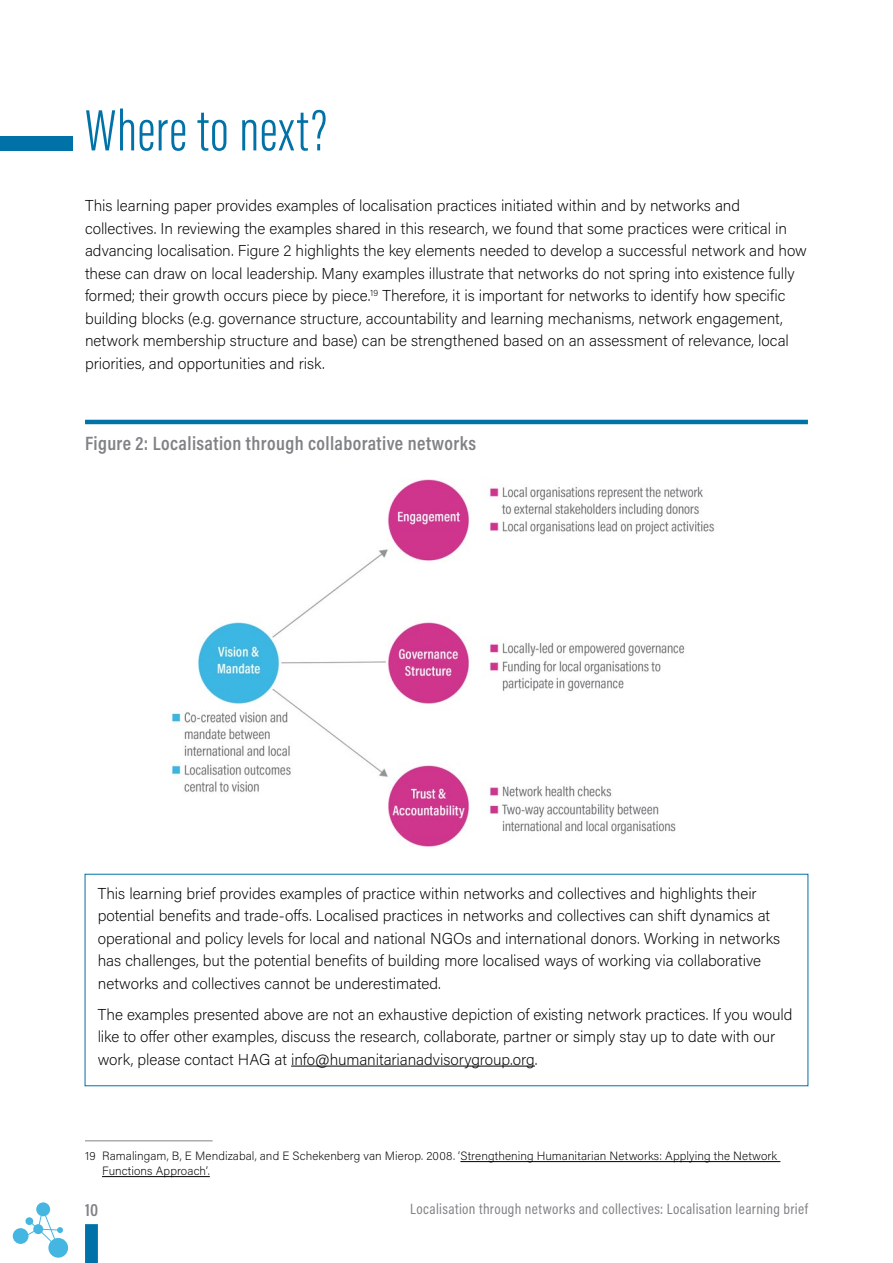
<style>
.page{position:relative;width:893px;height:1263px;background:#fff}
.page>*{position:absolute;margin:0;border:0;box-sizing:border-box;transform-origin:0 0}
.t1{font:300 60px "Acumin Pro Extra Cond";letter-spacing:.02em;color:#0072a7}
.t2{font:600 19.5px "Acumin Pro Cond";letter-spacing:.02em;color:#808285}
.t3{font:600 18px "Acumin Pro Cond";color:#808285}
.t4{font:200 15.75px/22.5px "Acumin Pro";letter-spacing:-.005em;color:#000}
.t5{font:15px "Acumin Pro Cond";letter-spacing:.025em;color:#808285}
.t6{font:200 12px/15px "Acumin Pro";letter-spacing:.01em;color:#000}
</style>
<div class="page">
<div style="left:85px;top:1224px;width:13px;height:39px;background:#0072a7"></div>
<div style="left:36px;top:1202px;width:14px;height:14px;background:#44b6e1;border-radius:50%"></div>
<div style="left:13px;top:1228px;width:15px;height:16px;background:#44b6e1;border-radius:50%"></div>
<div style="left:48px;top:1238px;width:20px;height:20px;background:#44b6e1;border-radius:50%"></div>
<svg style="left:25px;top:1209px;width:38px;height:36px"></svg>
<div style="left:0;top:136px;width:72px;height:14px;background:#0072a7"></div>
<hr style="left:85px;top:1140px;width:128px;height:1px;background:#808285">
<hr style="left:460px;top:1161px;width:320px;height:1px;background:#000">
<hr style="left:102px;top:1176px;width:108px;height:1px;background:#000">
<hr style="left:85px;top:420px;width:723px;height:4px;background:#0072a7">
<hr style="left:291px;top:1066px;width:244px;height:1px;background:#000">
<img style="left:171px;top:479px;width:544px;height:368px">
<h1 class="t1" style="left:85px;top:95px;width:244px">Where to next?</h1>
<p class="t4" style="left:85px;top:194px;width:723px">This learning paper provides examples of localisation practices initiated within and by networks and collectives. In reviewing the examples shared in this research, we found that some practices were critical in advancing localisation. Figure 2 highlights the key elements needed to develop a successful network and how these can draw on local leadership. Many examples illustrate that networks do not spring into existence fully formed; their growth occurs piece by piece.<sup>19</sup> Therefore, it is important for networks to identify how specific building blocks (e.g. governance structure, accountability and learning mechanisms, network engagement, network membership structure and base) can be strengthened based on an assessment of relevance, local priorities, and opportunities and risk.</p>
<p class="t2" style="left:85px;top:430px;width:392px">Figure 2: Localisation through collaborative networks</p>
<p class="t4" style="left:98px;top:881px;width:684px">This learning brief provides examples of practice within networks and collectives and highlights their potential benefits and trade-offs. Localised practices in networks and collectives can shift dynamics at operational and policy levels for local and national NGOs and international donors. Working in networks has challenges, but the potential benefits of building more localised ways of working via collaborative networks and collectives cannot be underestimated.</p>
<p class="t4" style="left:98px;top:1002px;width:696px">The examples presented above are not an exhaustive depiction of existing network practices. If you would like to offer other examples, discuss the research, collaborate, partner or simply stay up to date with our work, please contact HAG at info@humanitarianadvisorygroup.org.</p>
<p class="t6" style="left:102px;top:1148px;width:677px;text-indent:-17px">19 Ramalingam, B, E Mendizabal, and E Schekenberg van Mierop. 2008. ‘Strengthening Humanitarian Networks: Applying the Network<br>Functions Approach’.</p>
<p class="t3" style="left:85px;top:1197px;width:15px">10</p>
<p class="t5" style="left:410px;top:1199px;width:399px">Localisation through networks and collectives: Localisation learning brief</p>
</div>
